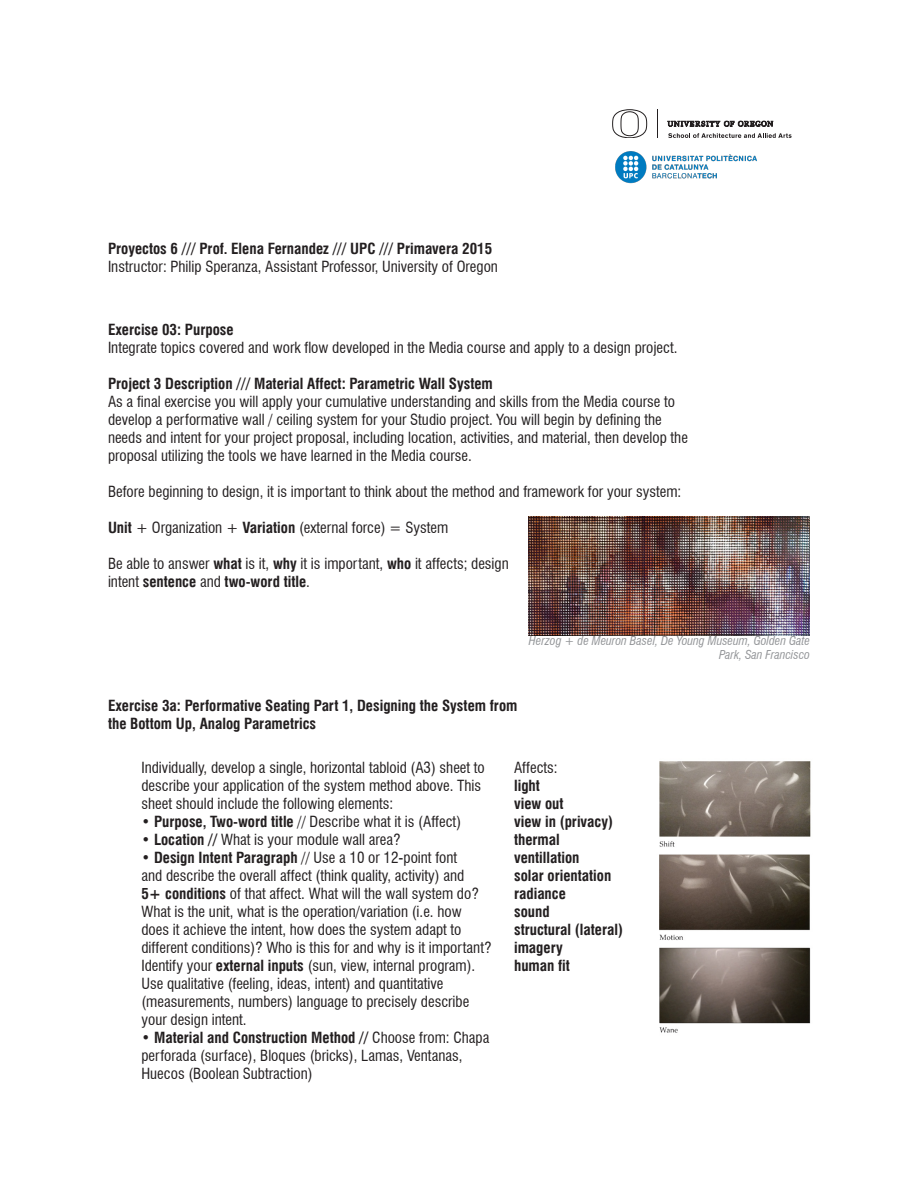
<style>
.page{position:relative;width:918px;height:1188px;background:#fff}
.page>*{position:absolute;margin:0;border:0;box-sizing:border-box;transform-origin:0 0}
.t1{font:condensed 15px/18px "Swiss 721 BT";color:#231f20}
.t2{font:700 condensed 15px "Swiss 721 BT";color:#231f20}
.t3{font:italic condensed 12px/14.4px "Swiss 721 BT";color:#939598;text-align:right}
.s1{font-weight:700}
.s2{font-weight:400}
</style>
<div class="page">
<img style="left:659px;top:761px;width:152px;height:272px">
<img style="left:529px;top:516px;width:281px;height:119px">
<svg style="left:668px;top:133px;width:124px;height:5px"></svg>
<svg style="left:668px;top:121px;width:105px;height:5px"></svg>
<svg style="left:657px;top:109px;width:1px;height:29px"></svg>
<svg style="left:613px;top:110px;width:34px;height:28px"></svg>
<img style="left:615px;top:151px;width:142px;height:33px">
<p class="t2" style="left:108px;top:240px;width:386px">Proyectos 6 /// Prof. Elena Fernandez /// UPC /// Primavera 2015</p>
<p class="t1" style="left:108px;top:258px;width:391px">Instructor: Philip Speranza, Assistant Professor, University of Oregon</p>
<p class="t2" style="left:108px;top:321px;width:127px">Exercise 03: Purpose</p>
<p class="t1" style="left:108px;top:339px;width:571px">Integrate topics covered and work flow developed in the Media course and apply to a design project.</p>
<p class="t2" style="left:108px;top:375px;width:386px">Project 3 Description /// Material Affect: Parametric Wall System</p>
<p class="t1" style="left:108px;top:393px;width:581px">As a final exercise you will apply your cumulative understanding and skills from the Media course to develop a performative wall / ceiling system for your Studio project. You will begin by defining the needs and intent for your project proposal, including location, activities, and material, then develop the proposal utilizing the tools we have learned in the Media course.</p>
<p class="t1" style="left:108px;top:483px;width:575px">Before beginning to design, it is important to think about the method and framework for your system:</p>
<p class="t1" style="left:108px;top:519px;width:342px"><span class="s1">Unit</span> + Organization + <span class="s1">Variation</span> (external force) = System</p>
<p class="t1" style="left:108px;top:555px;width:402px">Be able to answer <span class="s1">what</span> is it, <span class="s1">why</span> it is important, <span class="s1">who</span> it affects; design</p>
<p class="t2" style="left:108px;top:573px;width:204px"><span class="s2">intent</span> sentence <span class="s2">and</span> two-word title<span class="s2">.</span></p>
<p class="t3" style="left:529px;top:633px;width:283px">Herzog + de Meuron Basel, De Young Museum, Golden Gate<br>Park, San Francisco</p>
<p class="t2" style="left:108px;top:696px;width:411px">Exercise 3a: Performative Seating Part 1, Designing the System from</p>
<p class="t2" style="left:108px;top:714px;width:210px">the Bottom Up, Analog Parametrics</p>
<p class="t1" style="left:141px;top:759px;width:345px">Individually, develop a single, horizontal tabloid (A3) sheet to describe your application of the system method above. This sheet should include the following elements:</p>
<p class="t1" style="left:141px;top:813px;width:321px">• <span class="s1">Purpose, Two-word title</span> // Describe what it is (Affect)</p>
<p class="t1" style="left:141px;top:831px;width:261px">• <span class="s1">Location //</span> What is your module wall area?</p>
<p class="t1" style="left:141px;top:849px;width:352px">• <span class="s1">Design Intent Paragraph</span> // Use a 10 or 12-point font<br>and describe the overall affect (think quality, activity) and<br><span class="s1">5+ conditions</span> of that affect. What will the wall system do?<br>What is the unit, what is the operation/variation (i.e. how does it achieve the intent, how does the system adapt to different conditions)? Who is this for and why is it important?<br>Identify your <span class="s1">external inputs</span> (sun, view, internal program).<br>Use qualitative (feeling, ideas, intent) and quantitative (measurements, numbers) language to precisely describe your design intent.</p>
<p class="t1" style="left:141px;top:1029px;width:349px">• <span class="s1">Material and Construction Method //</span> Choose from: Chapa perforada (surface), Bloques (bricks), Lamas, Ventanas,<br>Huecos (Boolean Subtraction)</p>
<p class="t1" style="left:514px;top:759px;width:45px">Affects:</p>
<p class="t2" style="left:514px;top:777px;width:27px">light</p>
<p class="t2" style="left:514px;top:795px;width:51px">view out</p>
<p class="t2" style="left:514px;top:813px;width:100px">view in (privacy)</p>
<p class="t2" style="left:514px;top:831px;width:47px">thermal</p>
<p class="t2" style="left:514px;top:849px;width:67px">ventillation</p>
<p class="t2" style="left:514px;top:867px;width:99px">solar orientation</p>
<p class="t2" style="left:514px;top:885px;width:53px">radiance</p>
<p class="t2" style="left:514px;top:903px;width:37px">sound</p>
<p class="t2" style="left:514px;top:921px;width:110px">structural (lateral)</p>
<p class="t2" style="left:514px;top:939px;width:50px">imagery</p>
<p class="t2" style="left:514px;top:957px;width:57px">human fit</p>
</div>
